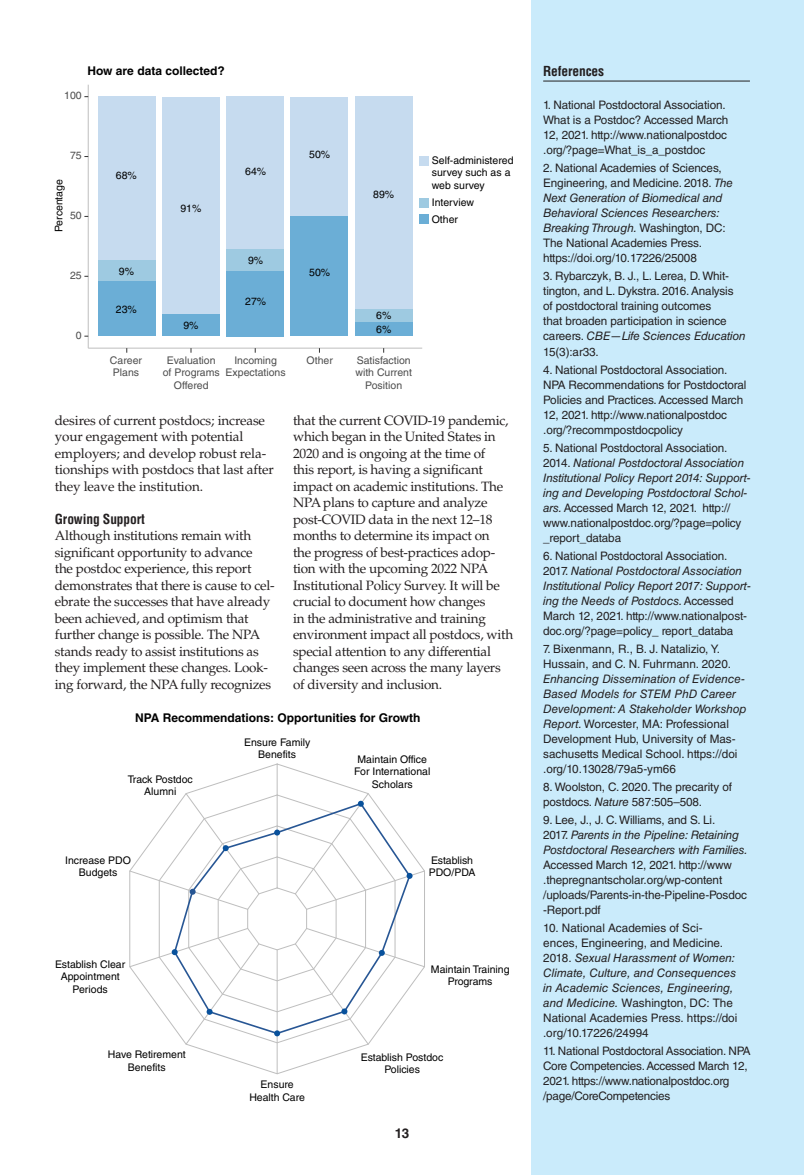
<style>
.page{position:relative;width:804px;height:1175px;background:#fff}
.page>*{position:absolute;margin:0;border:0;box-sizing:border-box;transform-origin:0 0}
.NPA_Text_no_indent{font:13.5px/16.5px "Palatino LT Std";letter-spacing:-.02em;color:#231f20}
.NPA_Head3{font:700 condensed 13.5px "Helvetica LT Std";letter-spacing:-.01em;color:#231f20}
.NPA_References{font:700 condensed 13.5px "Helvetica LT Std";letter-spacing:-.01em;color:#231f20}
.t1{font:700 13.5px "Helvetica LT Std";color:#231f20}
.t2{font:700 12px "Helvetica LT Std";color:#000}
.NPA_References-2{font:11.7px/15px "Helvetica LT Std";letter-spacing:-.01em;color:#231f20}
.t3{font:10.5px/12.6px "Helvetica LT Std";color:#000;text-align:center}
.t4{font:10.5px/12.6px "Helvetica LT Std";color:#4d4d4d;text-align:center}
.s1{font-style:italic}
</style>
<div class="page">
<svg style="left:187px;top:763px;width:180px;height:311px"></svg>
<hr style="left:277px;top:764px;width:1px;height:124px;background:#bebebe">
<hr style="left:277px;top:949px;width:1px;height:124px;background:#bebebe">
<svg style="left:129px;top:792px;width:296px;height:253px"></svg>
<svg style="left:84px;top:84px;width:345px;height:269px"></svg>
<div style="left:354px;top:97px;width:58px;height:212px;background:#c6dbef"></div>
<div style="left:162px;top:97px;width:58px;height:217px;background:#c6dbef"></div>
<div style="left:226px;top:97px;width:58px;height:152px;background:#c6dbef"></div>
<div style="left:98px;top:97px;width:58px;height:163px;background:#c6dbef"></div>
<div style="left:290px;top:97px;width:58px;height:119px;background:#c6dbef"></div>
<div style="left:354px;top:309px;width:58px;height:13px;background:#9ecae1"></div>
<div style="left:226px;top:249px;width:58px;height:22px;background:#9ecae1"></div>
<div style="left:98px;top:260px;width:58px;height:22px;background:#9ecae1"></div>
<div style="left:354px;top:322px;width:58px;height:14px;background:#6baed6"></div>
<div style="left:162px;top:314px;width:58px;height:22px;background:#6baed6"></div>
<div style="left:226px;top:271px;width:58px;height:65px;background:#6baed6"></div>
<div style="left:98px;top:282px;width:58px;height:54px;background:#6baed6"></div>
<div style="left:290px;top:216px;width:58px;height:120px;background:#6baed6"></div>
<hr style="left:88px;top:85px;width:1px;height:263px;background:#bebebe">
<hr style="left:88px;top:348px;width:334px;height:1px;background:#bebebe">
<div style="left:428px;top:194px;width:94px;height:45px;background:#fff"></div>
<div style="left:419px;top:156px;width:9px;height:9px;background:#c6dbef"></div>
<div style="left:419px;top:198px;width:9px;height:9px;background:#9ecae1"></div>
<div style="left:419px;top:215px;width:9px;height:9px;background:#6baed6"></div>
<div style="left:531px;top:0;width:272px;height:1174px;background:#caebfb"></div>
<hr style="left:543px;top:81px;width:206px;height:1px;background:#231f20">
<p class="t2" style="left:87px;top:63px;width:139px">How are data collected?</p>
<p class="t4" style="left:64px;top:89px;width:19px">100</p>
<p class="t4" style="left:70px;top:149px;width:13px">75</p>
<p class="t3" style="left:53px;top:232px;width:55px;rotate:-90deg">Percentage</p>
<p class="t4" style="left:70px;top:209px;width:13px">50</p>
<p class="t4" style="left:70px;top:269px;width:13px">25</p>
<p class="t4" style="left:76px;top:329px;width:7px">0</p>
<p class="t3" style="left:116px;top:169px;width:23px">68%</p>
<p class="t3" style="left:119px;top:265px;width:17px">9%</p>
<p class="t3" style="left:116px;top:303px;width:23px">23%</p>
<p class="t3" style="left:180px;top:202px;width:23px">91%</p>
<p class="t3" style="left:183px;top:319px;width:17px">9%</p>
<p class="t3" style="left:245px;top:165px;width:23px">64%</p>
<p class="t3" style="left:248px;top:254px;width:17px">9%</p>
<p class="t3" style="left:245px;top:295px;width:23px">27%</p>
<p class="t3" style="left:309px;top:148px;width:23px">50%</p>
<p class="t3" style="left:309px;top:266px;width:23px">50%</p>
<p class="t3" style="left:373px;top:188px;width:23px">89%</p>
<p class="t3" style="left:376px;top:308px;width:17px;line-height:14px;text-align:left">6%<br>6%</p>
<p class="t4" style="left:110px;top:354px;width:34px;text-align:left">Career<br>Plans</p>
<p class="t4" style="left:163px;top:354px;width:59px">Evaluation of Programs<br>Offered</p>
<p class="t4" style="left:225px;top:354px;width:62px">Incoming<br>Expectations</p>
<p class="t4" style="left:306px;top:354px;width:28px">Other</p>
<p class="t4" style="left:355px;top:354px;width:58px">Satisfaction with Current<br>Position</p>
<p class="t3" style="left:431px;top:154px;width:83px;text-align:left">Self-administered survey such as a web survey</p>
<p class="t3" style="left:431px;top:194px;width:44px;line-height:16.5px;text-align:left">Interview<br>Other</p>
<p class="NPA_Text_no_indent" style="left:55px;top:412px;width:220px">desires of current postdocs; increase your engagement with potential employers; and develop robust rela&shy;tionships with postdocs that last after they leave the institution.</p>
<p class="NPA_Head3" style="left:55px;top:510px;width:91px">Growing Support</p>
<p class="NPA_Text_no_indent" style="left:55px;top:527px;width:221px">Although institutions remain with significant opportunity to advance<br>the postdoc experience, this report demonstrates that there is cause to cel&shy;ebrate the successes that have already been achieved, and optimism that further change is possible. The NPA stands ready to assist institutions as they implement these changes. Look&shy;ing forward, the NPA fully recognizes</p>
<p class="NPA_Text_no_indent" style="left:293px;top:412px;width:221px">that the current COVID-19 pandemic, which began in the United States in 2020 and is ongoing at the time of<br>this report, is having a significant impact on academic institutions. The NPA plans to capture and analyze post-COVID data in the next 12–18 months to determine its impact on<br>the progress of best-practices adop&shy;tion with the upcoming 2022 NPA Institutional Policy Survey. It will be crucial to document how changes<br>in the administrative and training environment impact all postdocs, with special attention to any differential changes seen across the many layers of diversity and inclusion.</p>
<p class="t2" style="left:135px;top:710px;width:287px">NPA Recommendations: Opportunities for Growth</p>
<p class="t3" style="left:128px;top:772px;width:67px">Track Postdoc<br>Alumni</p>
<p class="t3" style="left:244px;top:735px;width:68px">Ensure Family<br>Benefits</p>
<p class="t3" style="left:354px;top:752px;width:78px">Maintain Office<br>For International<br>Scholars</p>
<p class="t3" style="left:65px;top:853px;width:67px">Increase PDO<br>Budgets</p>
<p class="t3" style="left:428px;top:853px;width:48px;text-align:left">Establish<br>PDO/PDA</p>
<p class="t3" style="left:55px;top:957px;width:72px">Establish Clear<br>Appointment<br>Periods</p>
<p class="t3" style="left:431px;top:962px;width:80px">Maintain Training<br>Programs</p>
<p class="t3" style="left:108px;top:1048px;width:79px">Have Retirement<br>Benefits</p>
<p class="t3" style="left:361px;top:1050px;width:84px">Establish Postdoc<br>Policies</p>
<p class="t3" style="left:249px;top:1078px;width:57px">Ensure<br>Health Care</p>
<p class="t1" style="left:394px;top:1125px;width:16px">13</p>
<p class="NPA_References" style="left:543px;top:63px;width:63px">References</p>
<p class="NPA_References-2" style="left:543px;top:98px;width:186px">1. National Postdoctoral Association.<br>What is a Postdoc? Accessed March 12, 2021. http://www.nationalpostdoc .org/?page=What_is_a_postdoc</p>
<p class="NPA_References-2" style="left:543px;top:161px;width:191px">2. National Academies of Sciences, Engineering, and Medicine. 2018. <span class="s1">The Next Generation of Biomedical and Behavioral Sciences Researchers:<br>Breaking Through.</span> Washington, DC:<br>The National Academies Press. https://doi.org/10.17226/25008</p>
<p class="NPA_References-2" style="left:543px;top:269px;width:204px">3. Rybarczyk, B. J., L. Lerea, D. Whit&shy;tington, and L. Dykstra. 2016. Analysis of postdoctoral training outcomes<br>that broaden participation in science careers. <span class="s1">CBE—Life Sciences Education </span>15(3):ar33.</p>
<p class="NPA_References-2" style="left:543px;top:362px;width:205px">4. National Postdoctoral Association.<br>NPA Recommendations for Postdoctoral Policies and Practices. Accessed March 12, 2021. http://www.nationalpostdoc .org/?recommpostdocpolicy</p>
<p class="NPA_References-2" style="left:543px;top:440px;width:209px">5. National Postdoctoral Association.<br>2014. <span class="s1">National Postdoctoral Association Institutional Policy Report 2014: Support&shy;ing and Developing Postdoctoral Schol&shy;ars.</span> Accessed March 12, 2021. http:// www.nationalpostdoc.org/?page=policy _report_databa</p>
<p class="NPA_References-2" style="left:543px;top:548px;width:209px">6. National Postdoctoral Association.<br>2017. <span class="s1">National Postdoctoral Association Institutional Policy Report 2017: Support&shy;ing the Needs of Postdocs.</span> Accessed March 12, 2021. http://www.nationalpost&shy;doc.org/?page=policy_ report_databa</p>
<p class="NPA_References-2" style="left:543px;top:641px;width:205px">7. Bixenmann, R., B. J. Natalizio, Y.<br>Hussain, and C. N. Fuhrmann. 2020.<br><span class="s1">Enhancing Dissemination of Evidence-Based Models for STEM PhD Career Development: A Stakeholder Workshop Report.</span> Worcester, MA: Professional Development Hub, University of Mas&shy;sachusetts Medical School. https://doi .org/10.13028/79a5-ym66</p>
<p class="NPA_References-2" style="left:543px;top:779px;width:190px">8. Woolston, C. 2020. The precarity of postdocs. <span class="s1">Nature</span> 587:505–508.</p>
<p class="NPA_References-2" style="left:543px;top:812px;width:206px">9. Lee, J., J. C. Williams, and S. Li.<br>2017. <span class="s1">Parents in the Pipeline: Retaining Postdoctoral Researchers with Families.<br></span>Accessed March 12, 2021. http://www .thepregnantscholar.org/wp-content /uploads/Parents-in-the-Pipeline-Posdoc -Report.pdf</p>
<p class="NPA_References-2" style="left:543px;top:920px;width:196px">10. National Academies of Sci&shy;ences, Engineering, and Medicine.<br>2018. <span class="s1">Sexual Harassment of Women:<br>Climate, Culture, and Consequences in Academic Sciences, Engineering, and Medicine.</span> Washington, DC: The National Academies Press. https://doi .org/10.17226/24994</p>
<p class="NPA_References-2" style="left:543px;top:1043px;width:209px">11. National Postdoctoral Association. NPA Core Competencies. Accessed March 12, 2021. https://www.nationalpostdoc.org /page/CoreCompetencies</p>
</div>
